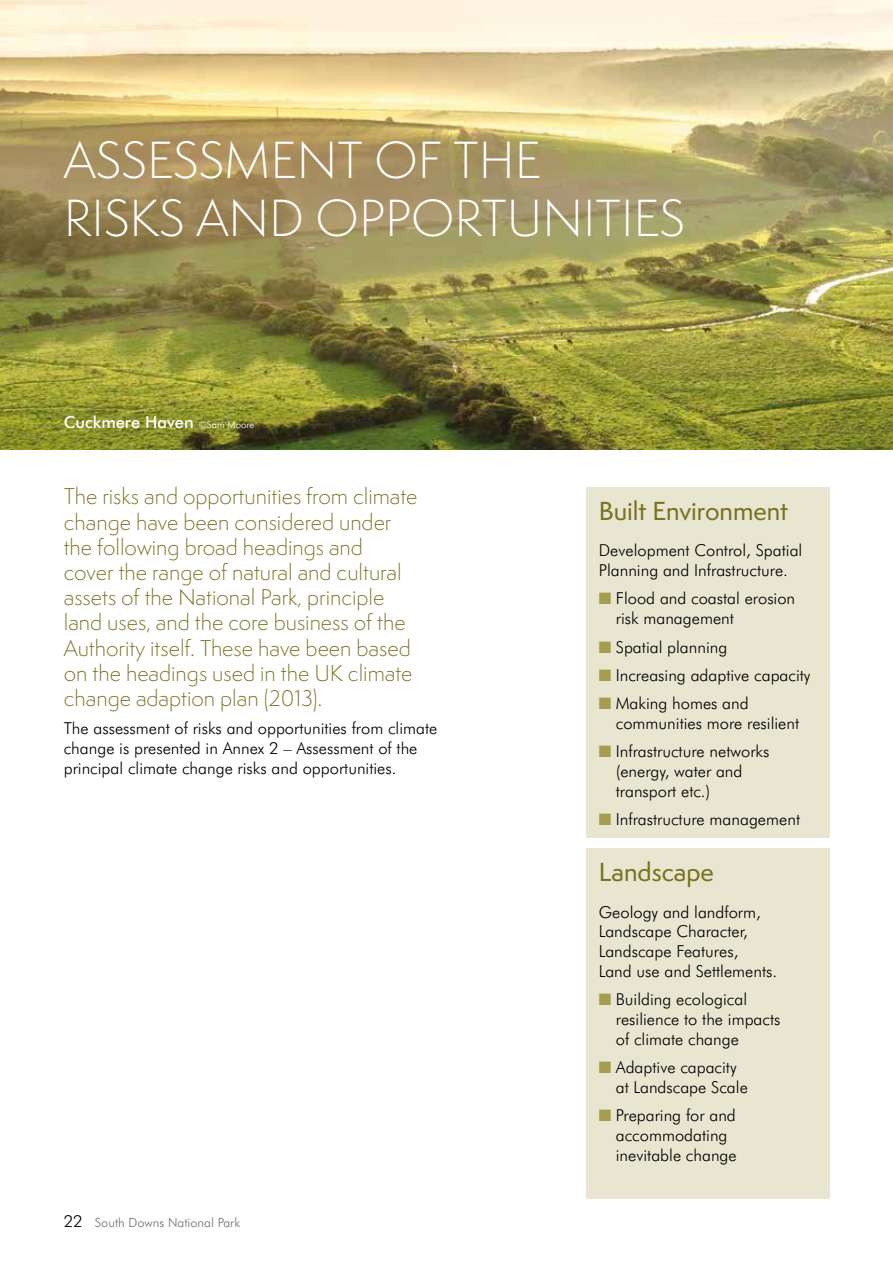
<style>
.page{position:relative;width:893px;height:1263px;background:#fff}
.page>*{position:absolute;margin:0;border:0;box-sizing:border-box;transform-origin:0 0}
.t1{font:300 48px/57.6px "Semplicita Pro";color:#fff}
.t2{font:500 24px "Semplicita Pro";color:#797221}
.t3{font:300 21px/25.2px "Semplicita Pro";color:#797221}
.t4{font:300 16.5px/19.8px "Futura BT";color:#000}
.t5{font:500 16.5px "Futura BT";color:#fff}
.t6{font:300 12.75px "Futura BT";color:#706f6f}
.s1{font-weight:300;font-size:9.75px}
.s2{font-size:16.5px;color:#000}
.s3{color:#a49d4e}
</style>
<div class="page">
<img style="left:0;top:0;width:893px;height:449px">
<div style="left:586px;top:487px;width:243px;height:351px;background:#e8e5d0"></div>
<div style="left:586px;top:848px;width:243px;height:351px;background:#e8e5d0"></div>
<h1 class="t1" style="left:64px;top:131px;width:623px">ASSESSMENT OF THE<br>RISKS AND OPPORTUNITIES</h1>
<p class="t5" style="left:64px;top:412px;width:192px">Cuckmere Haven <span class="s1">©Sam Moore</span></p>
<p class="t3" style="left:64px;top:484px;width:355px">The risks and opportunities from climate change have been considered under the following broad headings and cover the range of natural and cultural assets of the National Park, principle land uses, and the core business of the Authority itself. These have been based on the headings used in the UK climate change adaption plan (2013).</p>
<p class="t4" style="left:64px;top:718px;width:375px">The assessment of risks and opportunities from climate change is presented in Annex 2 – Assessment of the principal climate change risks and opportunities.</p>
<p class="t6" style="left:64px;top:1214px;width:178px"><span class="s2">22</span> South Downs National Park</p>
<h2 class="t2" style="left:599px;top:493px;width:191px">Built Environment</h2>
<p class="t4" style="left:599px;top:540px;width:205px">Development Control, Spatial<br>Planning and Infrastructure.</p>
<p class="t4" style="left:616px;top:588px;width:181px;text-indent:-17px"><span class="s3">■</span> Flood and coastal erosion risk management</p>
<p class="t4" style="left:599px;top:637px;width:130px"><span class="s3">■</span> Spatial planning</p>
<p class="t4" style="left:599px;top:665px;width:213px"><span class="s3">■</span> Increasing adaptive capacity</p>
<p class="t4" style="left:616px;top:693px;width:185px;text-indent:-17px"><span class="s3">■</span> Making homes and communities more resilient</p>
<p class="t4" style="left:616px;top:741px;width:155px;text-indent:-17px"><span class="s3">■</span> Infrastructure networks (energy, water and transport etc.)</p>
<p class="t4" style="left:599px;top:809px;width:203px"><span class="s3">■</span> Infrastructure management</p>
<h2 class="t2" style="left:599px;top:855px;width:117px">Landscape</h2>
<p class="t4" style="left:599px;top:902px;width:180px">Geology and landform,<br>Landscape Character,<br>Landscape Features,<br>Land use and Settlements.</p>
<p class="t4" style="left:616px;top:989px;width:166px;text-indent:-17px"><span class="s3">■</span> Building ecological resilience to the impacts of climate change</p>
<p class="t4" style="left:616px;top:1057px;width:134px;text-indent:-17px"><span class="s3">■</span> Adaptive capacity at Landscape Scale</p>
<p class="t4" style="left:616px;top:1105px;width:122px;text-indent:-17px"><span class="s3">■</span> Preparing for and accommodating inevitable change</p>
</div>
